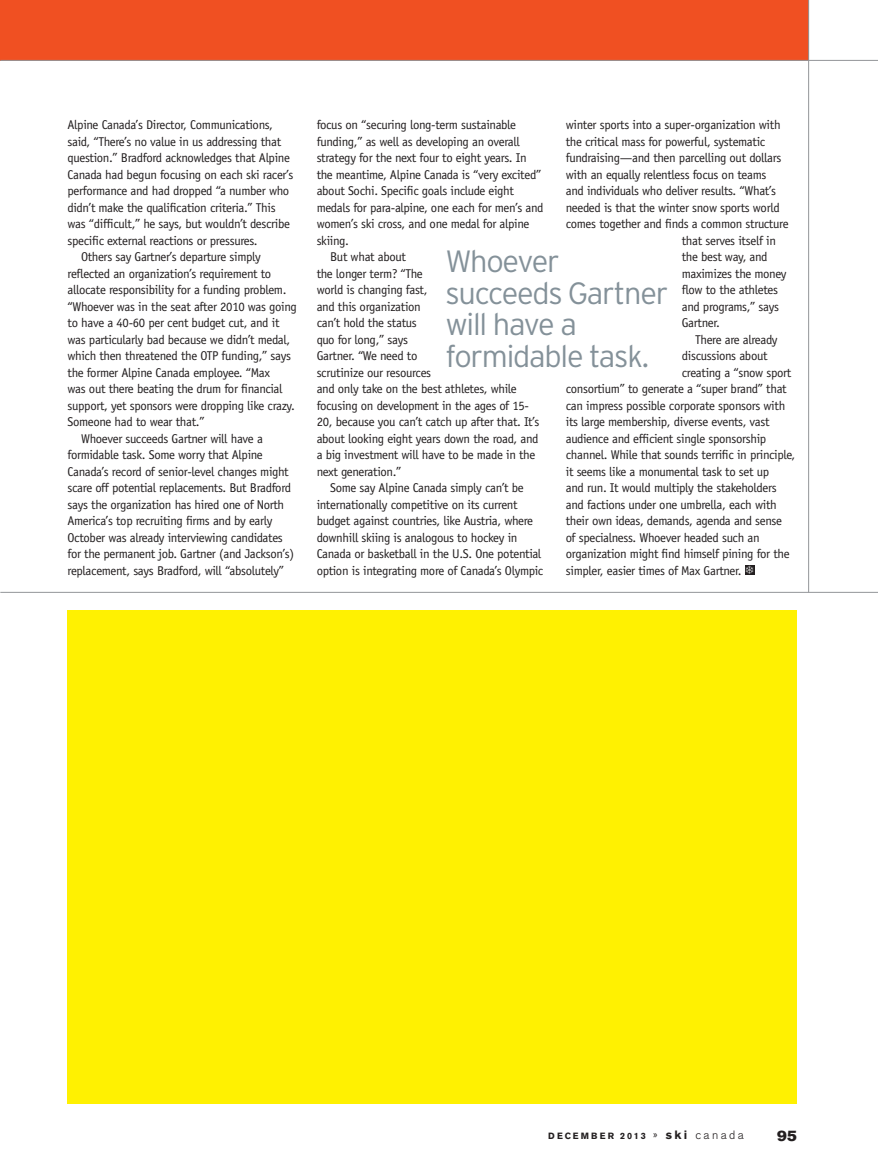
<style>
.page{position:relative;width:878px;height:1175px;background:#fff}
.page>*{position:absolute;margin:0;border:0;box-sizing:border-box;transform-origin:0 0}
.SC_body{font:300 30.75px/31.5px "Interstate";letter-spacing:-.04em;color:#849199}
.t1{font:15px "Akzidenz Grotesk BE Super";color:#231f20}
.SC_body-2{font:12.75px/16.5px "Officina Sans";letter-spacing:-.025em;color:#231f20}
.t2{font:700 9px "Akzidenz Grotesk BE";letter-spacing:.23em;color:#231f20}
.s1{font-weight:300;font-size:12px}
.s2{font-size:12px}
</style>
<div class="page">
<div style="left:0;top:0;width:808px;height:61px;background:#f05022"></div>
<hr style="left:0;top:60px;width:878px;height:1px;background:#939598">
<hr style="left:808px;top:0;width:1px;height:592px;background:#939598">
<div style="left:68px;top:609px;width:728px;height:494px;background:#fff101"></div>
<hr style="left:0;top:592px;width:878px;height:1px;background:#939598">
<svg style="left:745px;top:565px;width:9px;height:10px"></svg>
<svg style="left:745px;top:566px;width:8px;height:8px"></svg>
<p class="SC_body-2" style="left:68px;top:116px;width:227px">Alpine Canada’s Director, Communications, said, “There’s no value in us addressing that question.” Bradford acknowledges that Alpine Canada had begun focusing on each ski racer’s performance and had dropped “a number who didn’t make the qualification criteria.” This was “difficult,” he says, but wouldn’t describe specific external reactions or pressures.</p>
<p class="SC_body-2" style="left:68px;top:248px;width:231px;text-indent:14px">Others say Gartner’s departure simply reflected an organization’s requirement to allocate responsibility for a funding problem. “Whoever was in the seat after 2010 was going to have a 40-60 per cent budget cut, and it was particularly bad because we didn’t medal, which then threatened the OTP funding,” says the former Alpine Canada employee. “Max<br>was out there beating the drum for financial support, yet sponsors were dropping like crazy.<br>Someone had to wear that.”</p>
<p class="SC_body-2" style="left:68px;top:430px;width:228px;text-indent:14px">Whoever succeeds Gartner will have a formidable task. Some worry that Alpine Canada’s record of senior-level changes might scare off potential replacements. But Bradford says the organization has hired one of North America’s top recruiting firms and by early October was already interviewing candidates for the permanent job. Gartner (and Jackson’s) replacement, says Bradford, will “absolutely”</p>
<p class="SC_body-2" style="left:316px;top:116px;width:228px">focus on “securing long-term sustainable funding,” as well as developing an overall strategy for the next four to eight years. In the meantime, Alpine Canada is “very excited” about Sochi. Specific goals include eight medals for para-alpine, one each for men’s and women’s ski cross, and one medal for alpine skiing.</p>
<p class="SC_body-2" style="left:316px;top:248px;width:224px;text-indent:14px">But what about<br>the longer term? “The<br>world is changing fast,<br>and this organization<br>can’t hold the status<br>quo for long,” says<br>Gartner. “We need to<br>scrutinize our resources<br>and only take on the best athletes, while focusing on development in the ages of 15-<br>20, because you can’t catch up after that. It’s about looking eight years down the road, and a big investment will have to be made in the next generation.”</p>
<p class="SC_body-2" style="left:316px;top:479px;width:228px;text-indent:14px">Some say Alpine Canada simply can’t be internationally competitive on its current budget against countries, like Austria, where downhill skiing is analogous to hockey in Canada or basketball in the U.S. One potential option is integrating more of Canada’s Olympic</p>
<p class="SC_body-2" style="left:566px;top:116px;width:216px">winter sports into a super-organization with</p>
<p class="SC_body-2" style="left:566px;top:133px;width:201px">the critical mass for powerful, systematic</p>
<p class="SC_body-2" style="left:566px;top:149px;width:217px">fundraising—and then parcelling out dollars</p>
<p class="SC_body-2" style="left:566px;top:166px;width:202px">with an equally relentless focus on teams</p>
<p class="SC_body-2" style="left:566px;top:182px;width:212px">and individuals who deliver results. “What’s</p>
<p class="SC_body-2" style="left:566px;top:199px;width:215px">needed is that the winter snow sports world</p>
<p class="SC_body-2" style="left:566px;top:215px;width:224px">comes together and finds a common structure</p>
<p class="SC_body-2" style="left:681px;top:232px;width:96px">that serves itself in</p>
<p class="SC_body-2" style="left:681px;top:248px;width:87px">the best way, and</p>
<p class="SC_body-2" style="left:681px;top:265px;width:106px">maximizes the money</p>
<p class="SC_body-2" style="left:681px;top:281px;width:98px">flow to the athletes</p>
<p class="SC_body-2" style="left:681px;top:298px;width:99px">and programs,” says</p>
<p class="SC_body-2" style="left:681px;top:314px;width:40px">Gartner.</p>
<p class="SC_body-2" style="left:695px;top:331px;width:84px">There are already</p>
<p class="SC_body-2" style="left:681px;top:347px;width:87px">discussions about</p>
<p class="SC_body-2" style="left:681px;top:364px;width:111px">creating a “snow sport</p>
<p class="SC_body-2" style="left:566px;top:380px;width:222px">consortium” to generate a “super brand” that</p>
<p class="SC_body-2" style="left:566px;top:397px;width:221px">can impress possible corporate sponsors with</p>
<p class="SC_body-2" style="left:566px;top:413px;width:205px">its large membership, diverse events, vast</p>
<p class="SC_body-2" style="left:566px;top:430px;width:202px">audience and efficient single sponsorship</p>
<p class="SC_body-2" style="left:566px;top:446px;width:231px">channel. While that sounds terrific in principle,</p>
<p class="SC_body-2" style="left:566px;top:463px;width:205px">it seems like a monumental task to set up</p>
<p class="SC_body-2" style="left:566px;top:479px;width:212px">and run. It would multiply the stakeholders</p>
<p class="SC_body-2" style="left:566px;top:496px;width:212px">and factions under one umbrella, each with</p>
<p class="SC_body-2" style="left:566px;top:512px;width:218px">their own ideas, demands, agenda and sense</p>
<p class="SC_body-2" style="left:566px;top:529px;width:195px">of specialness. Whoever headed such an</p>
<p class="SC_body-2" style="left:566px;top:545px;width:225px">organization might find himself pining for the</p>
<p class="SC_body-2" style="left:566px;top:562px;width:177px">simpler, easier times of Max Gartner.</p>
<p class="SC_body" style="left:445px;top:246px;width:224px">Whoever succeeds Gartner will have a formidable task.</p>
<p class="t2" style="left:548px;top:1131px;width:197px">DECEMBER 2013 <span class="s1">»</span> <span class="s2">ski</span> <span class="s1">canada</span></p>
<p class="t1" style="left:777px;top:1126px;width:21px">95</p>
</div>
